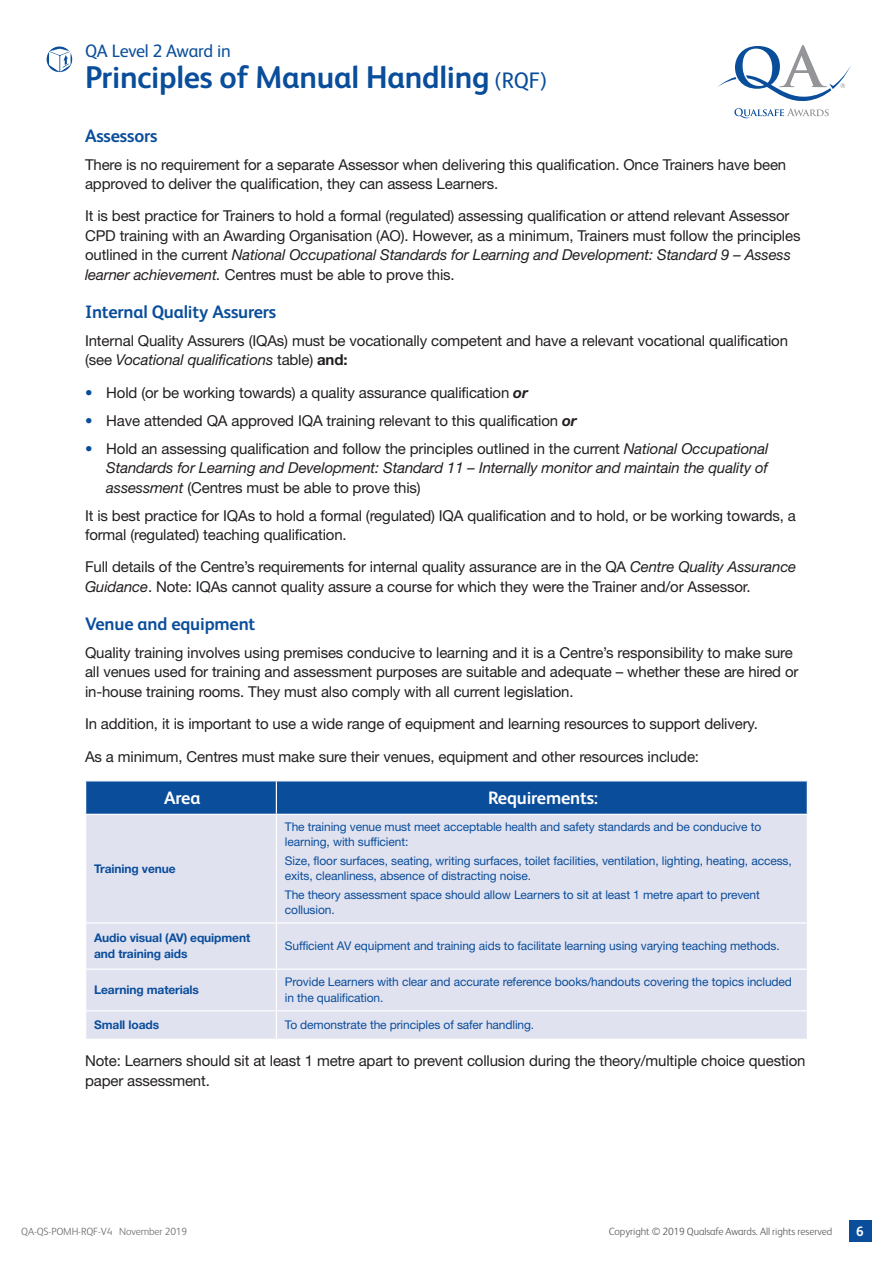
<style>
.page{position:relative;width:893px;height:1263px;background:#fff}
.page>*{position:absolute;margin:0;border:0;box-sizing:border-box;transform-origin:0 0}
.t1{font:700 31.5px "FS Albert";letter-spacing:-.01em;color:#0a4e9b}
.Sub_Headings{font:700 18px "FS Albert";letter-spacing:-.01em;color:#0a4e9b}
.Sun_Head_3{font:700 18px "FS Albert";letter-spacing:-.01em;color:#fff}
.t2{font:18px "FS Albert";letter-spacing:-.015em;color:#0a4e9b}
.BODY{font:15px/19.5px "Helvetica Neue LT";letter-spacing:-.01em;color:#231f20}
.bullets{font:italic 15px/19.5px "Helvetica Neue LT";letter-spacing:-.01em;color:#231f20;text-align:justify}
.bullets-2{font:15px "Helvetica Neue LT";letter-spacing:-.01em;color:#231f20}
.t3{font:700 13.5px "FS Albert";color:#fff}
.Table_Text_Blue{font:12px/15px "Helvetica Neue LT";letter-spacing:-.01em;color:#0a4e9b}
.Table_Text_Blue-2{font:700 12px/16.5px "Helvetica Neue LT";letter-spacing:-.01em;color:#0a4e9b}
.t4{font:300 10.5px "FS Albert";letter-spacing:-.01em;color:#58595b}
.t5{font:300 10.5px "FS Albert";letter-spacing:-.01em;color:#6d6e71}
.s1{font-weight:400;font-size:22.5px}
.s2{font-style:italic}
.s3{font-weight:700}
.s4{color:#0a4e9b}
.s5{font-weight:700;font-style:italic}
.s6{font-style:normal;color:#0a4e9b}
.s7{font-style:normal}
</style>
<div class="page">
<svg style="left:717px;top:45px;width:134px;height:73px"></svg>
<svg style="left:43px;top:43px;width:33px;height:33px"></svg>
<div style="left:42px;top:42px;width:35px;height:35px;border:5px solid #fff;border-radius:50%"></div>
<svg style="left:49px;top:49px;width:22px;height:23px"></svg>
<div style="left:849px;top:1220px;width:23px;height:22px;background:#0a4e9b"></div>
<div style="left:86px;top:781px;width:721px;height:33px;background:#0a4e9b"></div>
<div style="left:86px;top:815px;width:721px;height:224px;background:#e1e2f0"></div>
<hr style="left:276px;top:815px;width:1px;height:107px;background:#fff">
<hr style="left:85px;top:922px;width:191px;height:1px;background:#fff">
<hr style="left:276px;top:922px;width:532px;height:1px;background:#fff">
<hr style="left:276px;top:923px;width:1px;height:45px;background:#fff">
<hr style="left:85px;top:968px;width:191px;height:2px;background:#fff">
<hr style="left:276px;top:968px;width:532px;height:2px;background:#fff">
<hr style="left:276px;top:970px;width:1px;height:40px;background:#fff">
<hr style="left:85px;top:1010px;width:191px;height:1px;background:#fff">
<hr style="left:276px;top:1010px;width:532px;height:1px;background:#fff">
<svg style="left:276px;top:1011px;width:1px;height:28px"></svg>
<hr style="left:276px;top:781px;width:1px;height:33px;background:#fff">
<p class="t2" style="left:85px;top:41px;width:147px">QA Level 2 Award in</p>
<h1 class="t1" style="left:85px;top:59px;width:464px">Principles of Manual Handling <span class="s1">(RQF)</span></h1>
<p class="Sub_Headings" style="left:85px;top:125px;width:74px">Assessors</p>
<p class="BODY" style="left:85px;top:154px;width:703px">There is no requirement for a separate Assessor when delivering this qualification. Once Trainers have been approved to deliver the qualification, they can assess Learners.</p>
<p class="BODY" style="left:85px;top:206px;width:717px">It is best practice for Trainers to hold a formal (regulated) assessing qualification or attend relevant Assessor CPD training with an Awarding Organisation (AO). However, as a minimum, Trainers must follow the principles outlined in the current <span class="s2">National Occupational Standards for Learning and Development: Standard 9 – Assess learner achievement.</span> Centres must be able to prove this.</p>
<p class="Sub_Headings" style="left:85px;top:302px;width:193px">Internal Quality Assurers</p>
<p class="BODY" style="left:85px;top:331px;width:704px">Internal Quality Assurers (IQAs) must be vocationally competent and have a relevant vocational qualification (see <span class="s2">Vocational qualifications</span> table) <span class="s3">and:</span></p>
<p class="bullets-2" style="left:85px;top:383px;width:444px"><span class="s4">•</span> Hold (or be working towards) a quality assurance qualification <span class="s5">or</span></p>
<p class="bullets-2" style="left:85px;top:411px;width:493px"><span class="s4">•</span> Have attended QA approved IQA training relevant to this qualification <span class="s5">or</span></p>
<p class="bullets" style="left:106px;top:438px;width:664px;text-indent:-21px"><span class="s6">•</span> <span class="s7">Hold an assessing qualification and follow the principles outlined in the current</span> National Occupational Standards for Learning and Development: Standard 11 – Internally monitor and maintain the quality of assessment <span class="s7">(Centres must be able to prove this)</span></p>
<p class="BODY" style="left:85px;top:505px;width:712px">It is best practice for IQAs to hold a formal (regulated) IQA qualification and to hold, or be working towards, a formal (regulated) teaching qualification.</p>
<p class="BODY" style="left:85px;top:557px;width:713px">Full details of the Centre’s requirements for internal quality assurance are in the QA <span class="s2">Centre Quality Assurance<br>Guidance</span>. Note: IQAs cannot quality assure a course for which they were the Trainer and/or Assessor.</p>
<p class="Sub_Headings" style="left:85px;top:614px;width:172px">Venue and equipment</p>
<p class="BODY" style="left:85px;top:643px;width:715px">Quality training involves using premises conducive to learning and it is a Centre’s responsibility to make sure all venues used for training and assessment purposes are suitable and adequate – whether these are hired or in-house training rooms. They must also comply with all current legislation.</p>
<p class="BODY" style="left:85px;top:714px;width:674px">In addition, it is important to use a wide range of equipment and learning resources to support delivery.</p>
<p class="BODY" style="left:85px;top:746px;width:616px">As a minimum, Centres must make sure their venues, equipment and other resources include:</p>
<p class="Sun_Head_3" style="left:164px;top:788px;width:38px">Area</p>
<p class="Sun_Head_3" style="left:488px;top:788px;width:112px">Requirements:</p>
<p class="Table_Text_Blue-2" style="left:94px;top:860px;width:83px">Training venue</p>
<p class="Table_Text_Blue" style="left:285px;top:819px;width:478px">The training venue must meet acceptable health and safety standards and be conducive to learning, with sufficient:</p>
<p class="Table_Text_Blue" style="left:285px;top:853px;width:508px">Size, floor surfaces, seating, writing surfaces, toilet facilities, ventilation, lighting, heating, access, exits, cleanliness, absence of distracting noise.</p>
<p class="Table_Text_Blue" style="left:285px;top:887px;width:476px">The theory assessment space should allow Learners to sit at least 1 metre apart to prevent collusion.</p>
<p class="Table_Text_Blue-2" style="left:94px;top:929px;width:158px">Audio visual (AV) equipment and training aids</p>
<p class="Table_Text_Blue" style="left:285px;top:938px;width:496px">Sufficient AV equipment and training aids to facilitate learning using varying teaching methods.</p>
<p class="Table_Text_Blue-2" style="left:94px;top:981px;width:106px">Learning materials</p>
<p class="Table_Text_Blue" style="left:285px;top:973px;width:509px;line-height:16.5px">Provide Learners with clear and accurate reference books/handouts covering the topics included in the qualification.</p>
<p class="Table_Text_Blue-2" style="left:94px;top:1016px;width:66px">Small loads</p>
<p class="Table_Text_Blue" style="left:285px;top:1017px;width:251px">To demonstrate the principles of safer handling.</p>
<p class="BODY" style="left:85px;top:1051px;width:722px">Note: Learners should sit at least 1 metre apart to prevent collusion during the theory/multiple choice question paper assessment.</p>
<p class="t5" style="left:21px;top:1225px;width:167px">QA-QS-POMH-RQF-V4 November 2019</p>
<p class="t4" style="left:609px;top:1225px;width:225px">Copyright © 2019 Qualsafe Awards. All rights reserved</p>
<p class="t3" style="left:856px;top:1224px;width:9px">6</p>
</div>
